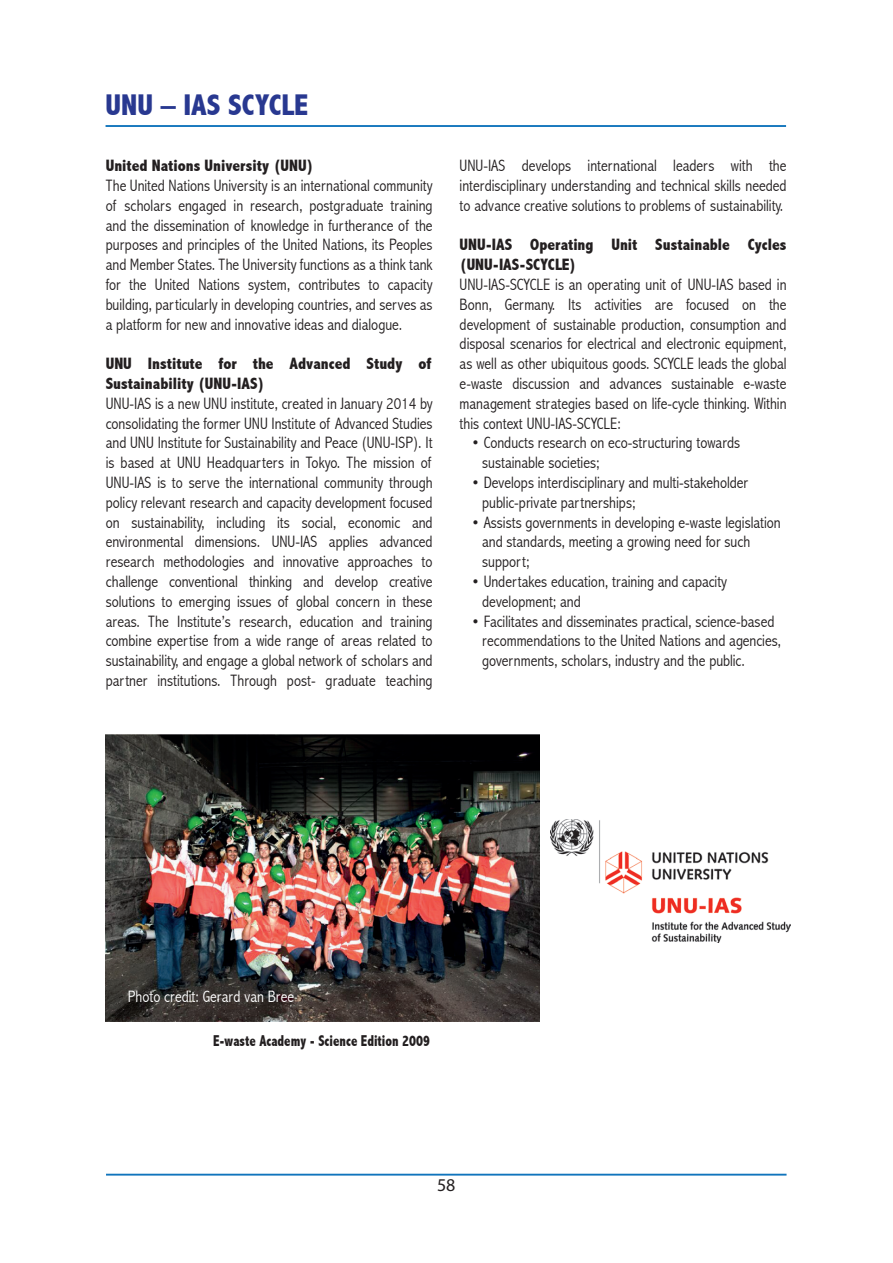
<style>
.page{position:relative;width:893px;height:1263px;background:#fff}
.page>*{position:absolute;margin:0;border:0;box-sizing:border-box;transform-origin:0 0}
.t1{font:800 condensed 30px "Abadi";color:#283890}
.t2{font:18px "Myriad Pro";color:#231f20}
.t3{font:300 condensed 16.5px/19.8px "Abadi";color:#231f20}
.t4{font:800 condensed 16.5px/19.8px "Abadi";color:#231f20}
.t5{font:300 condensed 16.5px "Abadi";color:#fff}
.t6{font:800 condensed 15.75px "Abadi";color:#231f20;scale:.87 1}
</style>
<div class="page">
<img style="left:105px;top:735px;width:435px;height:286px">
<hr style="left:106px;top:125px;width:680px;height:2px;background:#1074bc">
<hr style="left:106px;top:1174px;width:680px;height:1px;background:#1074bc">
<img style="left:551px;top:819px;width:239px;height:124px">
<h1 class="t1" style="left:106px;top:87px;width:204px">UNU – IAS SCYCLE</h1>
<p class="t4" style="left:106px;top:156px;width:209px">United Nations University (UNU)</p>
<p class="t3" style="left:106px;top:176px;width:328px;text-align:justify">The United Nations University is an international community of scholars engaged in research, postgraduate training and the dissemination of knowledge in furtherance of the purposes and principles of the United Nations, its Peoples and Member States. The University functions as a think tank for the United Nations system, contributes to capacity building, particularly in developing countries, and serves as a platform for new and innovative ideas and dialogue.</p>
<p class="t4" style="left:106px;top:354px;width:327px">UNU Institute for the Advanced Study of<br>Sustainability (UNU-IAS)</p>
<p class="t3" style="left:106px;top:393px;width:328px;text-align:justify">UNU-IAS is a new UNU institute, created in January 2014 by consolidating the former UNU Institute of Advanced Studies and UNU Institute for Sustainability and Peace (UNU-ISP). It is based at UNU Headquarters in Tokyo. The mission of UNU-IAS is to serve the international community through policy relevant research and capacity development focused on sustainability, including its social, economic and environmental dimensions. UNU-IAS applies advanced research methodologies and innovative approaches to challenge conventional thinking and develop creative solutions to emerging issues of global concern in these areas. The Institute’s research, education and training combine expertise from a wide range of areas related to sustainability, and engage a global network of scholars and partner institutions. Through post- graduate teaching</p>
<p class="t3" style="left:460px;top:156px;width:328px;text-align:justify">UNU-IAS develops international leaders with the interdisciplinary understanding and technical skills needed to advance creative solutions to problems of sustainability.</p>
<p class="t4" style="left:460px;top:235px;width:328px">UNU-IAS Operating Unit Sustainable Cycles (UNU-IAS-SCYCLE)</p>
<p class="t3" style="left:460px;top:275px;width:328px;text-align:justify">UNU-IAS-SCYCLE is an operating unit of UNU-IAS based in Bonn, Germany. Its activities are focused on the development of sustainable production, consumption and disposal scenarios for electrical and electronic equipment, as well as other ubiquitous goods. SCYCLE leads the global e-waste discussion and advances sustainable e-waste management strategies based on life-cycle thinking. Within this context UNU-IAS-SCYCLE:</p>
<p class="t3" style="left:482px;top:433px;width:260px;text-indent:-10px">• Conducts research on eco-structuring towards sustainable societies;</p>
<p class="t3" style="left:482px;top:473px;width:268px;text-indent:-10px">• Develops interdisciplinary and multi-stakeholder public-private partnerships;</p>
<p class="t3" style="left:482px;top:512px;width:300px;text-indent:-10px">• Assists governments in developing e-waste legislation and standards, meeting a growing need for such support;</p>
<p class="t3" style="left:482px;top:572px;width:246px;text-indent:-10px">• Undertakes education, training and capacity development; and</p>
<p class="t3" style="left:482px;top:611px;width:300px;text-indent:-10px">• Facilitates and disseminates practical, science-based recommendations to the United Nations and agencies, governments, scholars, industry and the public.</p>
<p class="t5" style="left:128px;top:987px;width:168px">Photo credit: Gerard van Bree</p>
<p class="t6" style="left:213px;top:1032px;width:251px">E-waste Academy - Science Edition 2009</p>
<p class="t2" style="left:437px;top:1173px;width:20px">58</p>
</div>
